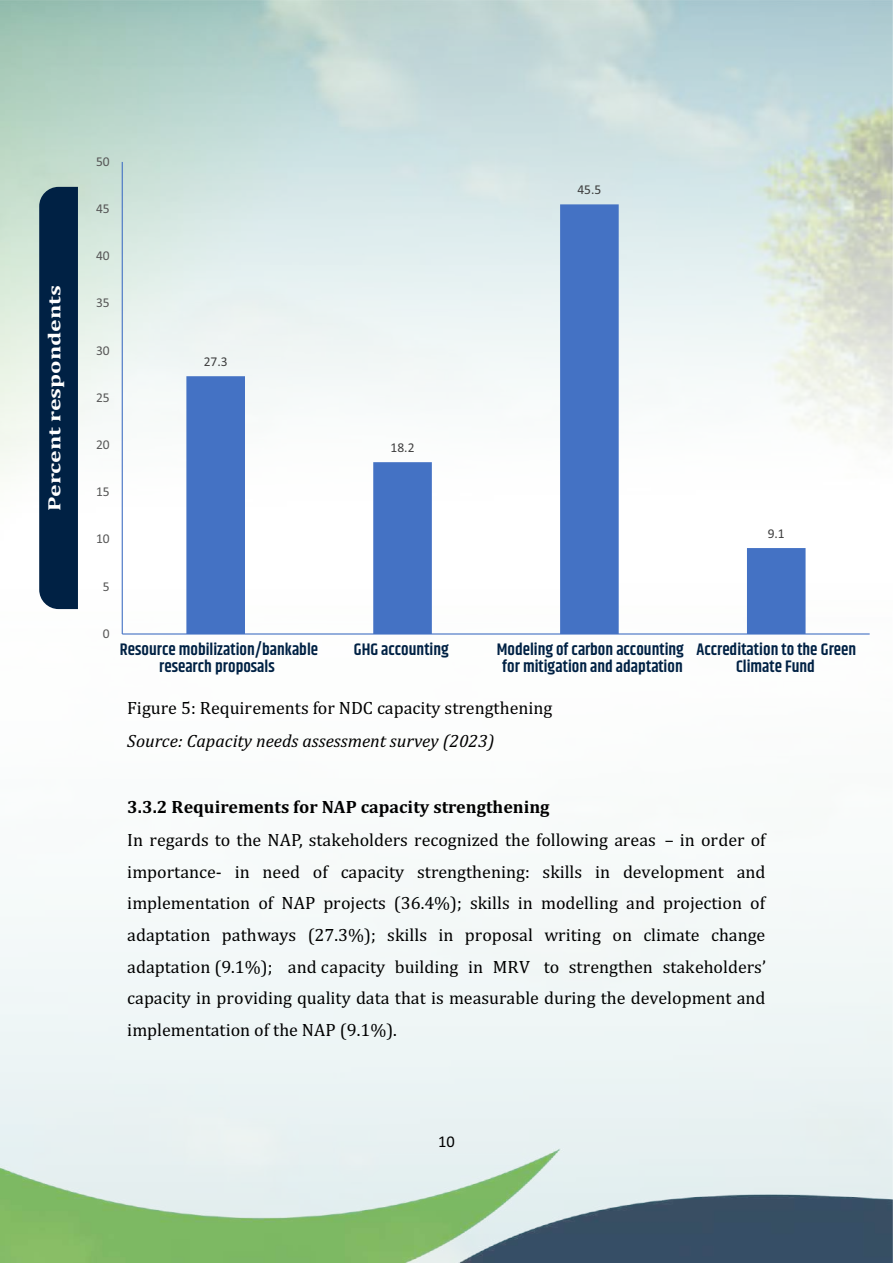
<style>
.page{position:relative;width:893px;height:1263px;background:#fff}
.page>*{position:absolute;margin:0;border:0;box-sizing:border-box;transform-origin:0 0}
.t1{font:18px/31.7px "Cambria";color:#000;text-align:justify}
.t2{font:700 18px "Cambria";color:#000}
.t3{font:italic 18px "Cambria";color:#000}
.t4{font:700 18px "Cambria";color:#fff;scale:1.32 1}
.t5{font:600 16.8px/16.5px "Khand";color:#002144;text-align:center}
.t6{font:16.5px "Calibri";color:#000}
.t7{font:13.5px "Calibri";color:#575757}
.t8{font:13.5px "Calibri";color:#3e3e3e}
</style>
<div class="page">
<img style="left:0;top:1px;width:893px;height:1262px">
<svg style="left:186px;top:204px;width:619px;height:429px"></svg>
<hr style="left:122px;top:162px;width:1px;height:472px;background:#4472c4">
<hr style="left:122px;top:633px;width:748px;height:1px;background:#4472c4">
<div style="left:39px;top:187px;width:39px;height:422px;background:#002144"></div>
<p class="t4" style="left:46px;top:511px;width:172px;rotate:-90deg">Percent respondents</p>
<p class="t7" style="left:96px;top:156px;width:15px">50</p>
<p class="t7" style="left:96px;top:203px;width:15px">45</p>
<p class="t7" style="left:96px;top:250px;width:15px">40</p>
<p class="t7" style="left:96px;top:297px;width:15px">35</p>
<p class="t7" style="left:96px;top:344px;width:15px">30</p>
<p class="t7" style="left:96px;top:392px;width:15px">25</p>
<p class="t7" style="left:96px;top:439px;width:15px">20</p>
<p class="t7" style="left:96px;top:486px;width:15px">15</p>
<p class="t7" style="left:96px;top:533px;width:15px">10</p>
<p class="t8" style="left:204px;top:356px;width:25px">27.3</p>
<p class="t8" style="left:391px;top:442px;width:25px">18.2</p>
<p class="t8" style="left:577px;top:184px;width:25px">45.5</p>
<p class="t8" style="left:768px;top:528px;width:19px">9.1</p>
<p class="t7" style="left:103px;top:580px;width:8px">5</p>
<p class="t7" style="left:103px;top:628px;width:8px">0</p>
<p class="t5" style="left:120px;top:642px;width:200px">Resource mobilization/bankable research proposals</p>
<p class="t5" style="left:354px;top:642px;width:96px">GHG accounting</p>
<p class="t5" style="left:497px;top:642px;width:188px">Modeling of carbon accounting for mitigation and adaptation</p>
<p class="t5" style="left:696px;top:642px;width:161px">Accreditation to the Green<br>Climate Fund</p>
<p class="t1" style="left:127px;top:693px;width:427px">Figure 5: Requirements for NDC capacity strengthening</p>
<p class="t3" style="left:127px;top:733px;width:369px">Source: Capacity needs assessment survey (2023)</p>
<p class="t2" style="left:127px;top:799px;width:424px">3.3.2 Requirements for NAP capacity strengthening</p>
<p class="t1" style="left:127px;top:825px;width:640px">In regards to the NAP, stakeholders recognized the following areas – in order of importance- in need of capacity strengthening: skills in development and implementation of NAP projects (36.4%); skills in modelling and projection of adaptation pathways (27.3%); skills in proposal writing on climate change adaptation (9.1%); and capacity building in MRV to strengthen stakeholders’ capacity in providing quality data that is measurable during the development and implementation of the NAP (9.1%).</p>
<p class="t6" style="left:438px;top:1134px;width:18px">10</p>
</div>
